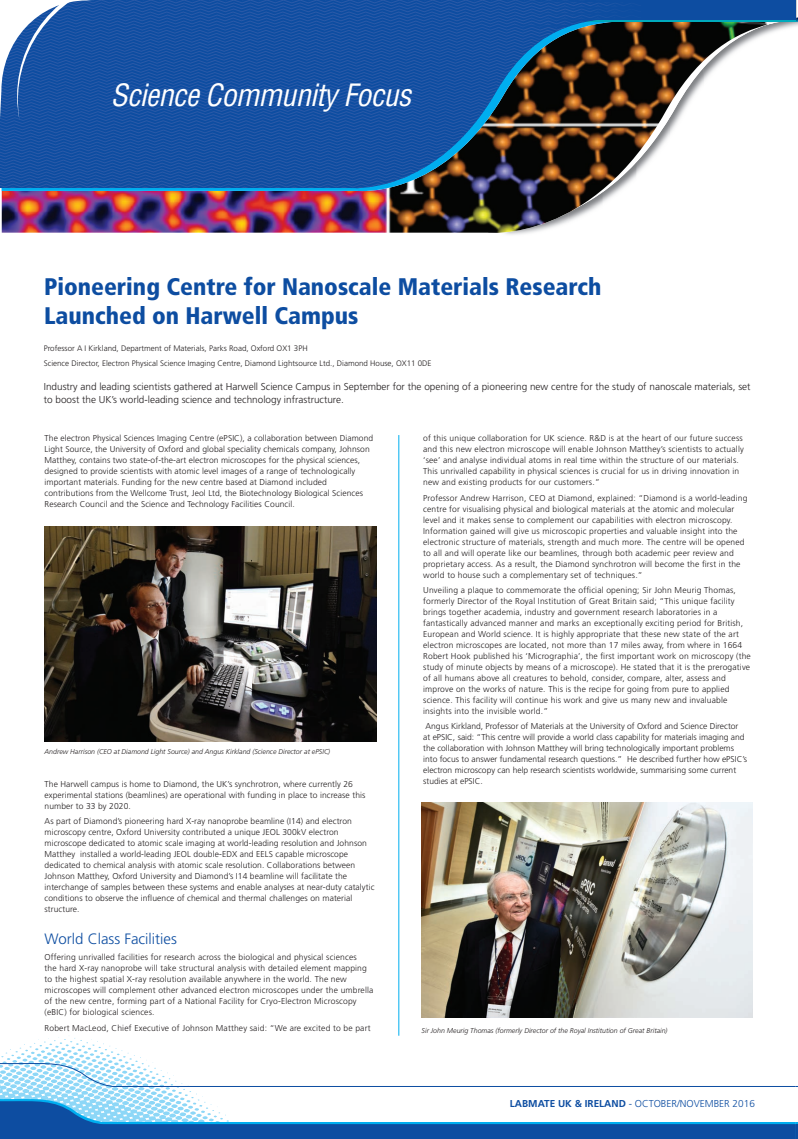
<style>
.page{position:relative;width:798px;height:1139px;background:#fff}
.page>*{position:absolute;margin:0;border:0;box-sizing:border-box;transform-origin:0 0}
.t1{font:italic condensed 30px "Helvetica";letter-spacing:-.02em;color:#fff}
.t2{font:900 condensed 24px/28.8px "Frutiger";color:#0d4da1}
.t3{font:300 15px "Frutiger";color:#0d4da1}
.t4{font:300 10px/13px "Frutiger";color:#231f20}
.t5{font:300 10px "Frutiger";color:#0d4da1}
.t6{font:300 8.5px/11px "Frutiger";letter-spacing:.02em;color:#231f20}
.t7{font:300 8.5px/11px "Frutiger";color:#231f20}
.t8{font:300 8px/15px "Frutiger";color:#231f20}
.t9{font:italic 300 7px "Frutiger";color:#231f20}
.s1{font-weight:700}
</style>
<div class="page">
<img style="left:367px;top:22px;width:429px;height:211px">
<svg style="left:641px;top:19px;width:154px;height:3px"></svg>
<div style="left:0;top:0;width:795px;height:19px;background:#0d4da1"></div>
<svg style="left:367px;top:43px;width:274px;height:154px;background:#313d52"></svg>
<img style="left:367px;top:0;width:258px;height:14px">
<img style="left:367px;top:14px;width:130px;height:29px">
<img style="left:497px;top:14px;width:144px;height:35px">
<img style="left:497px;top:49px;width:33px;height:40px">
<img style="left:367px;top:153px;width:77px;height:28px">
<svg style="left:0;top:0;width:367px;height:233px;background:#2f4d96"></svg>
<hr style="left:398px;top:435px;width:1px;height:601px;background:#00aeef">
<img style="left:45px;top:526px;width:331px;height:216px">
<img style="left:421px;top:802px;width:331px;height:216px">
<svg style="left:0;top:0;width:114px;height:120px;background:#3d6db2"></svg>
<svg style="left:795px;top:0;width:3px;height:22px"></svg>
<svg style="left:0;top:1037px;width:798px;height:102px"></svg>
<h1 class="t1" style="left:111px;top:76px;width:302px">Science Community Focus</h1>
<h2 class="t2" style="left:44px;top:272px;width:559px">Pioneering Centre for Nanoscale Materials Research<br>Launched on Harwell Campus</h2>
<p class="t8" style="left:44px;top:341px;width:389px">Professor A I Kirkland, Department of Materials, Parks Road, Oxford OX1 3PH<br>Science Director, Electron Physical Science Imaging Centre, Diamond Lightsource Ltd., Diamond House, OX11 0DE</p>
<p class="t4" style="left:44px;top:380px;width:708px">Industry and leading scientists gathered at Harwell Science Campus in September for the opening of a pioneering new centre for the study of nanoscale materials, set to boost the UK’s world-leading science and technology infrastructure.</p>
<p class="t6" style="left:45px;top:433px;width:330px">The electron Physical Sciences Imaging Centre (ePSIC), a collaboration between Diamond Light Source, the University of Oxford and global speciality chemicals company, Johnson Matthey, contains two state-of-the-art electron microscopes for the physical sciences, designed to provide scientists with atomic level images of a range of technologically important materials. Funding for the new centre based at Diamond included contributions from the Wellcome Trust, Jeol Ltd, the Biotechnology Biological Sciences Research Council and the Science and Technology Facilities Council.</p>
<p class="t9" style="left:45px;top:748px;width:287px">Andrew Harrison (CEO at Diamond Light Source) and Angus Kirkland (Science Director at ePSIC)</p>
<p class="t6" style="left:45px;top:778px;width:322px">The Harwell campus is home to Diamond, the UK’s synchrotron, where currently 26 experimental stations (beamlines) are operational with funding in place to increase this number to 33 by 2020.</p>
<p class="t6" style="left:45px;top:816px;width:331px">As part of Diamond’s pioneering hard X-ray nanoprobe beamline (I14) and electron microscopy centre, Oxford University contributed a unique JEOL 300kV electron microscope dedicated to atomic scale imaging at world-leading resolution and Johnson Matthey installed a world-leading JEOL double-EDX and EELS capable microscope dedicated to chemical analysis with atomic scale resolution. Collaborations between Johnson Matthey, Oxford University and Diamond’s I14 beamline will facilitate the interchange of samples between these systems and enable analyses at near-duty catalytic conditions to observe the influence of chemical and thermal challenges on material structure.</p>
<h3 class="t3" style="left:45px;top:930px;width:134px">World Class Facilities</h3>
<p class="t6" style="left:45px;top:952px;width:330px">Offering unrivalled facilities for research across the biological and physical sciences<br>the hard X-ray nanoprobe will take structural analysis with detailed element mapping to the highest spatial X-ray resolution available anywhere in the world. The new microscopes will complement other advanced electron microscopes under the umbrella of the new centre, forming part of a National Facility for Cryo-Electron Microscopy (eBIC) for biological sciences.</p>
<p class="t6" style="left:45px;top:1022px;width:327px">Robert MacLeod, Chief Executive of Johnson Matthey said: “We are excited to be part</p>
<p class="t6" style="left:423px;top:433px;width:322px">of this unique collaboration for UK science. R&amp;D is at the heart of our future success and this new electron microscope will enable Johnson Matthey’s scientists to actually ‘see’ and analyse individual atoms in real time within the structure of our materials.<br>This unrivalled capability in physical sciences is crucial for us in driving innovation in new and existing products for our customers.”</p>
<p class="t6" style="left:423px;top:492px;width:326px">Professor Andrew Harrison, CEO at Diamond, explained: “Diamond is a world-leading centre for visualising physical and biological materials at the atomic and molecular level and it makes sense to complement our capabilities with electron microscopy.<br>Information gained will give us microscopic properties and valuable insight into the electronic structure of materials, strength and much more. The centre will be opened to all and will operate like our beamlines, through both academic peer review and proprietary access. As a result, the Diamond synchrotron will become the first in the world to house such a complementary set of techniques.”</p>
<p class="t6" style="left:423px;top:585px;width:329px">Unveiling a plaque to commemorate the official opening; Sir John Meurig Thomas, formerly Director of the Royal Institution of Great Britain said; “This unique facility brings together academia, industry and government research laboratories in a fantastically advanced manner and marks an exceptionally exciting period for British, European and World science. It is highly appropriate that these new state of the art electron microscopes are located, not more than 17 miles away, from where in 1664<br>Robert Hook published his ‘Micrographia’, the first important work on microscopy (the study of minute objects by means of a microscope). He stated that it is the prerogative of all humans above all creatures to behold, consider, compare, alter, assess and improve on the works of nature. This is the recipe for going from pure to applied science. This facility will continue his work and give us many new and invaluable insights into the invisible world.”</p>
<p class="t7" style="left:423px;top:721px;width:325px">Angus Kirkland, Professor of Materials at the University of Oxford and Science Director<br>at ePSIC, said: “This centre will provide a world class capability for materials imaging and the collaboration with Johnson Matthey will bring technologically important problems into focus to answer fundamental research questions.” He described further how ePSIC’s electron microscopy can help research scientists worldwide, summarising some current studies at ePSIC.</p>
<p class="t9" style="left:421px;top:1027px;width:247px">Sir John Meurig Thomas (formerly Director of the Royal Institution of Great Britain)</p>
<p class="t5" style="left:510px;top:1098px;width:246px"><span class="s1">LABMATE UK &amp; IRELAND</span> - OCTOBER/NOVEMBER 2016</p>
</div>
